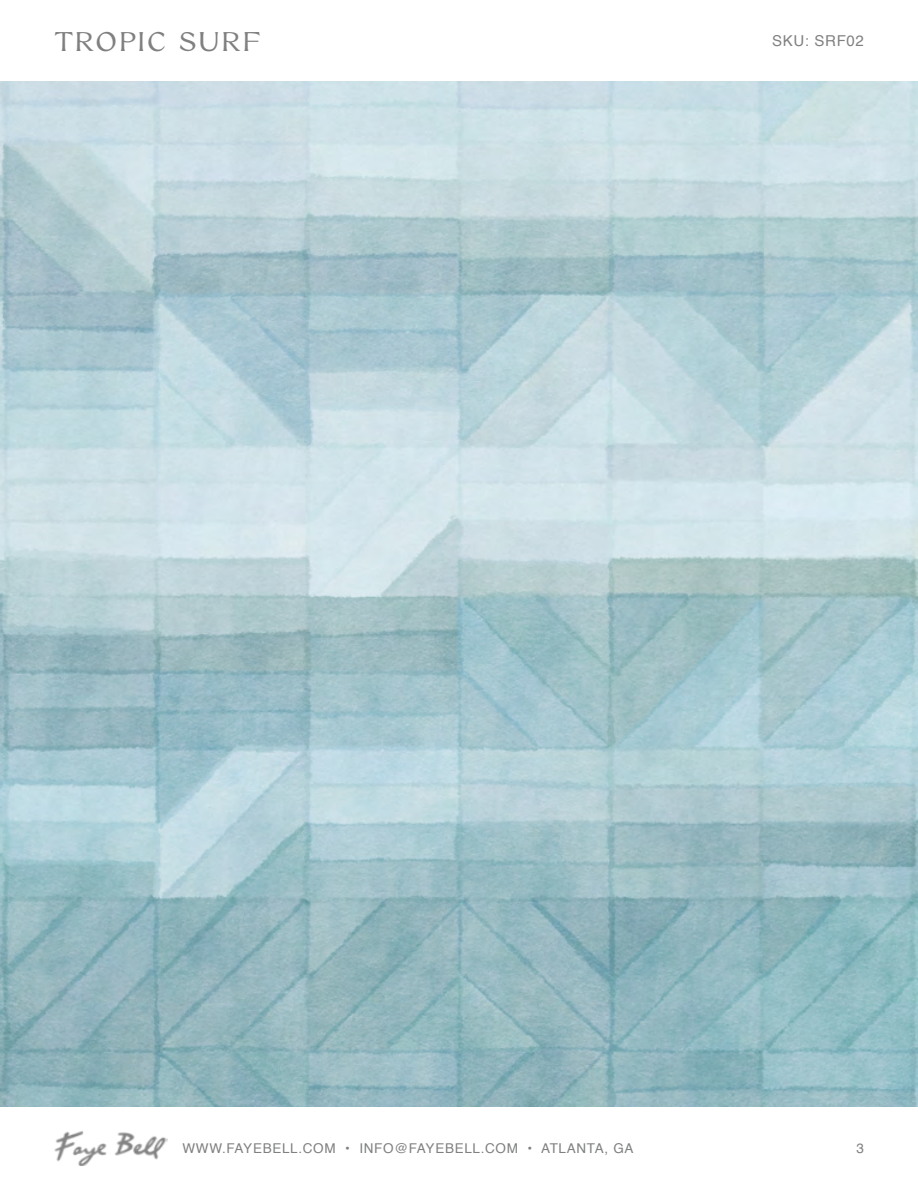
<style>
.page{position:relative;width:918px;height:1188px;background:#fff}
.page>*{position:absolute;margin:0;border:0;box-sizing:border-box;transform-origin:0 0}
.t1{font:27px "Coconat";letter-spacing:.045em;color:#808080}
.t2{font:15px "Helvetica";letter-spacing:.045em;color:#808080}
.t3{font:13.5px "Helvetica";letter-spacing:.05em;color:#7f8080}
</style>
<div class="page">
<img style="left:54px;top:1131px;width:114px;height:35px">
<img style="left:0;top:81px;width:918px;height:1026px">
<h1 class="t1" style="left:54px;top:25px;width:207px">TROPIC SURF</h1>
<p class="t2" style="left:772px;top:29px;width:93px">SKU: SRF02</p>
<p class="t3" style="left:183px;top:1137px;width:453px">WWW.FAYEBELL.COM • INFO@FAYEBELL.COM • ATLANTA, GA</p>
<p class="t3" style="left:856px;top:1137px;width:9px">3</p>
</div>
